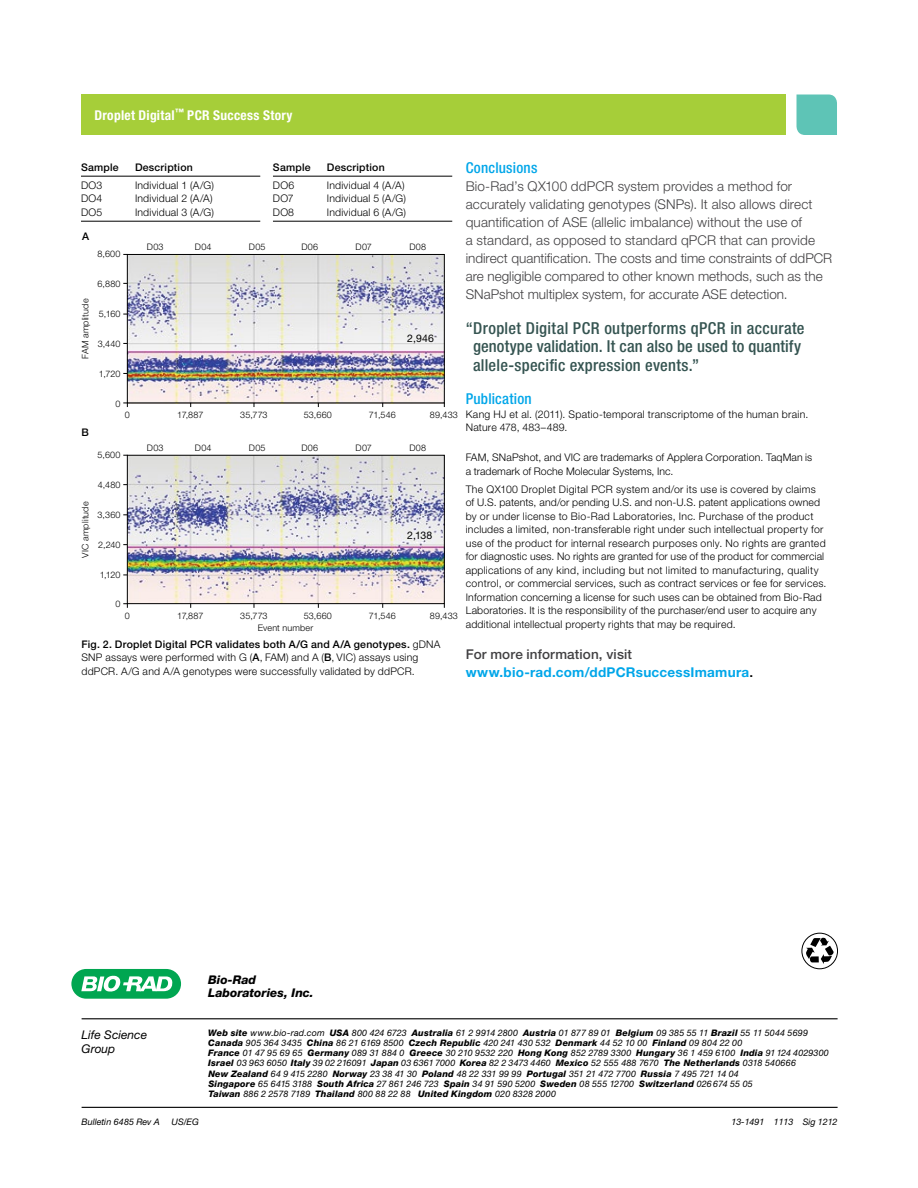
<style>
.page{position:relative;width:918px;height:1188px;background:#fff}
.page>*{position:absolute;margin:0;border:0;box-sizing:border-box;transform-origin:0 0}
.t1{font:500 condensed 16.5px/18.8px "Helvetica Neue LT Std";letter-spacing:.015em;color:#355451}
.t2{font:500 condensed 15px "Helvetica Neue LT Std";letter-spacing:.015em;color:#00a6e9}
.t3{font:300 13.5px/18px "Helvetica Neue LT Std";color:#414042}
.t4{font:700 13.5px/18px "Helvetica Neue LT Std";letter-spacing:.02em;color:#00a6e9}
.t5{font:700 condensed 13.5px "Helvetica Neue LT Std";letter-spacing:.02em;color:#fff}
.t6{font:italic 800 12px/13.5px "Helvetica Neue LT Std";color:#000}
.t7{font:italic 12px/13.5px "Helvetica Neue LT Std";color:#000}
.t8{font:300 10.5px/13.5px "Helvetica Neue LT Std";letter-spacing:.02em;color:#000}
.t9{font:500 10.5px "Helvetica Neue LT Std";letter-spacing:.02em;color:#000}
.t10{font:10.5px "Helvetica Neue LT Std";letter-spacing:.015em;color:#000}
.t11{font:italic 9px/10.2px "Helvetica Neue LT Std";letter-spacing:.01em;color:#000}
.t12{font:300 9px "Helvetica Neue LT Std";letter-spacing:.025em;color:#000}
.t13{font:italic 9px "Helvetica Neue LT Std";letter-spacing:-.01em;color:#000}
.s1{font-weight:500}
.s2{font-weight:500;color:#414042}
.s3{font-weight:500;color:#000}
.s4{font-weight:800}
</style>
<div class="page">
<hr style="left:82px;top:1018px;width:756px;height:1px;background:#000">
<hr style="left:82px;top:1107px;width:756px;height:1px;background:#000">
<div style="left:71px;top:969px;width:110px;height:30px;background:#00a651;border-radius:15px"></div>
<svg style="left:81px;top:975px;width:92px;height:17px"></svg>
<svg style="left:806px;top:938px;width:28px;height:26px"></svg>
<div style="left:802px;top:933px;width:36px;height:36px;border:1px solid #000;border-radius:50%"></div>
<div style="left:797px;top:94px;width:40px;height:41px;background:#5ec4b6"></div>
<div style="left:81px;top:94px;width:705px;height:41px;background:#a6ce39"></div>
<hr style="left:81px;top:176px;width:179px;height:1px;background:#000">
<hr style="left:81px;top:221px;width:179px;height:1px;background:#000">
<hr style="left:273px;top:176px;width:179px;height:1px;background:#000">
<hr style="left:273px;top:221px;width:179px;height:1px;background:#000">
<img style="left:129px;top:256px;width:314px;height:145px">
<div style="left:127px;top:254px;width:318px;height:149px;border:1px solid #000"></div>
<img style="left:129px;top:457px;width:314px;height:145px">
<div style="left:127px;top:455px;width:318px;height:149px;border:1px solid #000"></div>
<svg style="left:123px;top:603px;width:5px;height:5px"></svg>
<p class="t5" style="left:94px;top:107px;width:200px">Droplet Digital<sup>™</sup> PCR Success Story</p>
<p class="t9" style="left:81px;top:161px;width:39px">Sample</p>
<p class="t9" style="left:135px;top:161px;width:59px">Description</p>
<p class="t8" style="left:81px;top:178px;width:23px">DO3</p>
<p class="t8" style="left:135px;top:178px;width:80px">Individual 1 (A/G)</p>
<p class="t8" style="left:81px;top:191px;width:23px">DO4</p>
<p class="t8" style="left:135px;top:191px;width:79px">Individual 2 (A/A)</p>
<p class="t8" style="left:81px;top:205px;width:23px">DO5</p>
<p class="t8" style="left:135px;top:205px;width:80px">Individual 3 (A/G)</p>
<p class="t9" style="left:82px;top:230px;width:9px">A</p>
<p class="t9" style="left:273px;top:161px;width:39px">Sample</p>
<p class="t9" style="left:327px;top:161px;width:59px">Description</p>
<p class="t8" style="left:273px;top:178px;width:23px">DO6</p>
<p class="t8" style="left:327px;top:178px;width:79px">Individual 4 (A/A)</p>
<p class="t8" style="left:273px;top:191px;width:22px">DO7</p>
<p class="t8" style="left:327px;top:191px;width:80px">Individual 5 (A/G)</p>
<p class="t8" style="left:273px;top:205px;width:23px">DO8</p>
<p class="t8" style="left:327px;top:205px;width:80px">Individual 6 (A/G)</p>
<p class="t12" style="left:97px;top:249px;width:25px">8,600</p>
<p class="t12" style="left:98px;top:278px;width:25px">6,880</p>
<p class="t12" style="left:99px;top:308px;width:23px">5,160</p>
<p class="t12" style="left:98px;top:338px;width:24px">3,440</p>
<p class="t12" style="left:99px;top:368px;width:23px">1,720</p>
<p class="t12" style="left:116px;top:398px;width:7px">0</p>
<p class="t12" style="left:80px;top:359px;width:62px;rotate:-90deg">FAM amplitude</p>
<p class="t12" style="left:147px;top:241px;width:18px">D03</p>
<p class="t12" style="left:195px;top:241px;width:18px">D04</p>
<p class="t12" style="left:249px;top:241px;width:18px">D05</p>
<p class="t12" style="left:301px;top:241px;width:18px">D06</p>
<p class="t12" style="left:356px;top:241px;width:18px">D07</p>
<p class="t12" style="left:409px;top:241px;width:18px">D08</p>
<p class="t10" style="left:407px;top:332px;width:28px">2,946</p>
<p class="t9" style="left:82px;top:426px;width:9px">B</p>
<p class="t12" style="left:125px;top:409px;width:7px">0</p>
<p class="t12" style="left:177px;top:409px;width:28px">17,887</p>
<p class="t12" style="left:240px;top:409px;width:29px">35,773</p>
<p class="t12" style="left:304px;top:409px;width:30px">53,660</p>
<p class="t12" style="left:369px;top:409px;width:29px">71,546</p>
<p class="t12" style="left:430px;top:409px;width:30px">89,433</p>
<p class="t12" style="left:98px;top:450px;width:25px">5,600</p>
<p class="t12" style="left:98px;top:479px;width:24px">4,480</p>
<p class="t12" style="left:98px;top:509px;width:25px">3,360</p>
<p class="t12" style="left:98px;top:539px;width:24px">2,240</p>
<p class="t12" style="left:100px;top:570px;width:22px">1,120</p>
<p class="t12" style="left:116px;top:599px;width:7px">0</p>
<p class="t12" style="left:80px;top:558px;width:58px;rotate:-90deg">VIC amplitude</p>
<p class="t12" style="left:147px;top:442px;width:18px">D03</p>
<p class="t12" style="left:195px;top:442px;width:18px">D04</p>
<p class="t12" style="left:249px;top:442px;width:18px">D05</p>
<p class="t12" style="left:301px;top:442px;width:18px">D06</p>
<p class="t12" style="left:356px;top:442px;width:18px">D07</p>
<p class="t12" style="left:409px;top:442px;width:18px">D08</p>
<p class="t10" style="left:407px;top:529px;width:27px">2,138</p>
<p class="t12" style="left:125px;top:610px;width:7px">0</p>
<p class="t12" style="left:177px;top:610px;width:28px">17,887</p>
<p class="t12" style="left:240px;top:610px;width:29px">35,773</p>
<p class="t12" style="left:304px;top:610px;width:30px">53,660</p>
<p class="t12" style="left:369px;top:610px;width:29px">71,546</p>
<p class="t12" style="left:430px;top:610px;width:30px">89,433</p>
<p class="t12" style="left:258px;top:622px;width:57px">Event number</p>
<p class="t8" style="left:82px;top:637px;width:360px"><span class="s1">Fig. 2. Droplet Digital PCR validates both A/G and A/A genotypes.</span> gDNA<br>SNP assays were performed with G (<span class="s1">A</span>, FAM) and A (<span class="s1">B</span>, VIC) assays using ddPCR. A/G and A/A genotypes were successfully validated by ddPCR.</p>
<h2 class="t2" style="left:466px;top:159px;width:73px">Conclusions</h2>
<p class="t3" style="left:466px;top:177px;width:368px">Bio-Rad’s QX100 ddPCR system provides a method for accurately validating genotypes (SNPs). It also allows direct quantification of ASE (allelic imbalance) without the use of<br>a standard, as opposed to standard qPCR that can provide indirect quantification. The costs and time constraints of ddPCR are negligible compared to other known methods, such as the SNaPshot multiplex system, for accurate ASE detection.</p>
<h1 class="t1" style="left:473px;top:318px;width:333px;text-indent:-7px">“Droplet Digital PCR outperforms qPCR in accurate genotype validation. It can also be used to quantify allele-specific expression events.”</h1>
<h2 class="t2" style="left:466px;top:390px;width:68px">Publication</h2>
<p class="t8" style="left:466px;top:407px;width:344px">Kang HJ et al. (2011). Spatio-temporal transcriptome of the human brain.<br>Nature 478, 483–489.</p>
<p class="t8" style="left:466px;top:450px;width:348px">FAM, SNaPshot, and VIC are trademarks of Applera Corporation. TaqMan is a trademark of Roche Molecular Systems, Inc.</p>
<p class="t8" style="left:466px;top:482px;width:362px">The QX100 Droplet Digital PCR system and/or its use is covered by claims of U.S. patents, and/or pending U.S. and non-U.S. patent applications owned by or under license to Bio-Rad Laboratories, Inc. Purchase of the product includes a limited, non-transferable right under such intellectual property for use of the product for internal research purposes only. No rights are granted for diagnostic uses. No rights are granted for use of the product for commercial applications of any kind, including but not limited to manufacturing, quality control, or commercial services, such as contract services or fee for services.<br>Information concerning a license for such uses can be obtained from Bio-Rad Laboratories. It is the responsibility of the purchaser/end user to acquire any additional intellectual property rights that may be required.</p>
<p class="t4" style="left:466px;top:645px;width:289px"><span class="s2">For more information, visit </span>www.bio-rad.com/ddPCRsuccessImamura<span class="s3">.</span></p>
<p class="t7" style="left:82px;top:1028px;width:67px">Life Science<br>Group</p>
<p class="t6" style="left:208px;top:973px;width:107px">Bio-Rad<br>Laboratories, Inc.</p>
<p class="t11" style="left:208px;top:1027px;width:622px"><span class="s4">Web site</span> www.bio-rad.com <span class="s4">USA</span> 800 424 6723 <span class="s4">Australia</span> 61 2 9914 2800 <span class="s4">Austria</span> 01 877 89 01 <span class="s4">Belgium</span> 09 385 55 11 <span class="s4">Brazil</span> 55 11 5044 5699<br><span class="s4">Canada</span> 905 364 3435 <span class="s4">China</span> 86 21 6169 8500 <span class="s4">Czech Republic</span> 420 241 430 532 <span class="s4">Denmark</span> 44 52 10 00 <span class="s4">Finland</span> 09 804 22 00<br><span class="s4">France</span> 01 47 95 69 65 <span class="s4">Germany</span> 089 31 884 0 <span class="s4">Greece</span> 30 210 9532 220 <span class="s4">Hong Kong</span> 852 2789 3300 <span class="s4">Hungary</span> 36 1 459 6100 <span class="s4">India</span> 91124 4029300<br><span class="s4">Israel</span> 03 963 6050 <span class="s4">Italy</span> 39 02 216091 <span class="s4">Japan</span> 03 6361 7000 <span class="s4">Korea</span> 82 2 3473 4460 <span class="s4">Mexico</span> 52 555 488 7670 <span class="s4">The Netherlands</span> 0318 540666<br><span class="s4">New Zealand</span> 64 9 415 2280 <span class="s4">Norway</span> 23 38 41 30 <span class="s4">Poland</span> 48 22 331 99 99 <span class="s4">Portugal</span> 351 21 472 7700 <span class="s4">Russia</span> 7 495 721 14 04<br><span class="s4">Singapore</span> 65 6415 3188 <span class="s4">South Africa</span> 27 861 246 723 <span class="s4">Spain</span> 34 91 590 5200 <span class="s4">Sweden</span> 08 555 12700 <span class="s4">Switzerland</span> 026 674 55 05<br><span class="s4">Taiwan</span> 886 2 2578 7189 <span class="s4">Thailand</span> 800 88 22 88 <span class="s4">United Kingdom</span> 020 8328 2000</p>
<p class="t11" style="left:82px;top:1116px;width:80px">Bulletin 6485 Rev A</p>
<p class="t11" style="left:172px;top:1116px;width:29px">US/EG</p>
<p class="t13" style="left:732px;top:1116px;width:108px">13-1491 1113 Sig 1212</p>
</div>
